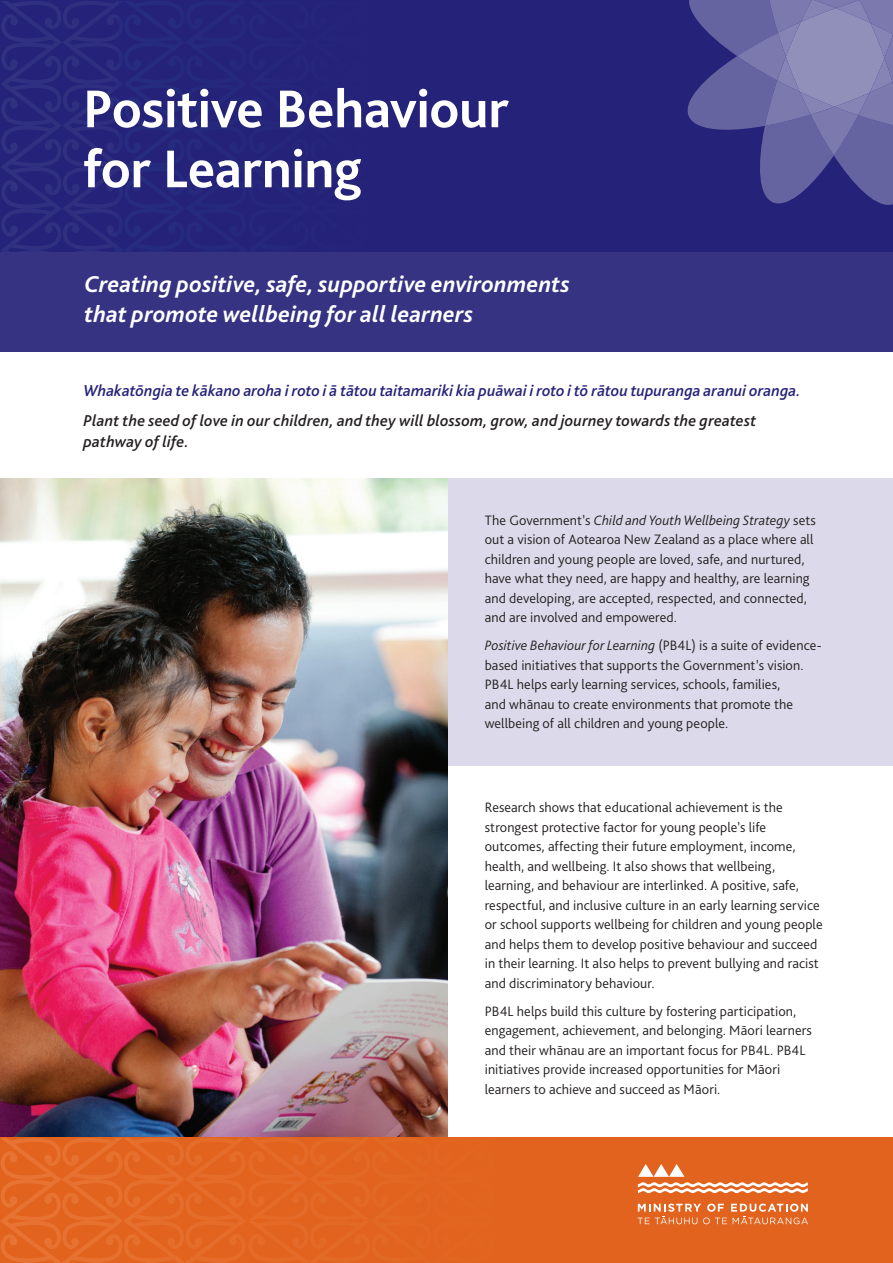
<style>
.page{position:relative;width:893px;height:1263px;background:#fff}
.page>*{position:absolute;margin:0;border:0;box-sizing:border-box;transform-origin:0 0}
.t1{font:700 55.5px/60px "Bliss Pro";letter-spacing:-.005em;color:#fff}
.t2{font:italic 700 24px/30px "Bliss 2";letter-spacing:.005em;color:#fff}
.t3{font:italic 500 16.5px/21px "Bliss Pro";letter-spacing:.01em;color:#231f20}
.t4{font:italic 500 16.5px "Bliss Pro";color:#252279}
.t5{font:300 14.25px/19.5px "Bliss Pro";letter-spacing:.005em;color:#231f20}
.s1{font-style:italic}
</style>
<div class="page">
<div style="left:446px;top:478px;width:447px;height:288px;background:#dcdaea"></div>
<img style="left:0;top:478px;width:447px;height:659px">
<div style="left:0;top:0;width:893px;height:252px;background:#252279"></div>
<svg style="left:687px;top:0;width:206px;height:205px"></svg>
<div style="left:0;top:252px;width:893px;height:100px;background:#363382"></div>
<div style="left:0;top:1137px;width:893px;height:126px;background:#e1631e"></div>
<svg style="left:638px;top:1203px;width:170px;height:21px"></svg>
<svg style="left:638px;top:1164px;width:170px;height:29px"></svg>
<h1 class="t1" style="left:83px;top:79px;width:427px">Positive Behaviour for Learning</h1>
<h2 class="t2" style="left:84px;top:268px;width:487px">Creating positive, safe, supportive environments that promote wellbeing for all learners</h2>
<p class="t4" style="left:83px;top:381px;width:719px">Whakatōngia te kākano aroha i roto i ā tātou taitamariki kia puāwai i roto i tō rātou tupuranga aranui oranga.</p>
<p class="t3" style="left:83px;top:410px;width:674px">Plant the seed of love in our children, and they will blossom, grow, and journey towards the greatest pathway of life.</p>
<p class="t5" style="left:485px;top:510px;width:333px">The Government’s <span class="s1">Child and Youth Wellbeing Strategy</span> sets out a vision of Aotearoa New Zealand as a place where all children and young people are loved, safe, and nurtured, have what they need, are happy and healthy, are learning and developing, are accepted, respected, and connected, and are involved and empowered.</p>
<p class="t5" style="left:485px;top:636px;width:338px"><span class="s1">Positive Behaviour for Learning</span> (PB4L) is a suite of evidence&shy;based initiatives that supports the Government’s vision.<br>PB4L helps early learning services, schools, families,<br>and whānau to create environments that promote the wellbeing of all children and young people.</p>
<p class="t5" style="left:485px;top:798px;width:339px">Research shows that educational achievement is the strongest protective factor for young people’s life outcomes, affecting their future employment, income, health, and wellbeing. It also shows that wellbeing, learning, and behaviour are interlinked. A positive, safe, respectful, and inclusive culture in an early learning service or school supports wellbeing for children and young people and helps them to develop positive behaviour and succeed in their learning. It also helps to prevent bullying and racist and discriminatory behaviour.</p>
<p class="t5" style="left:485px;top:1001px;width:329px">PB4L helps build this culture by fostering participation, engagement, achievement, and belonging. Māori learners and their whānau are an important focus for PB4L. PB4L initiatives provide increased opportunities for Māori learners to achieve and succeed as Māori.</p>
</div>
